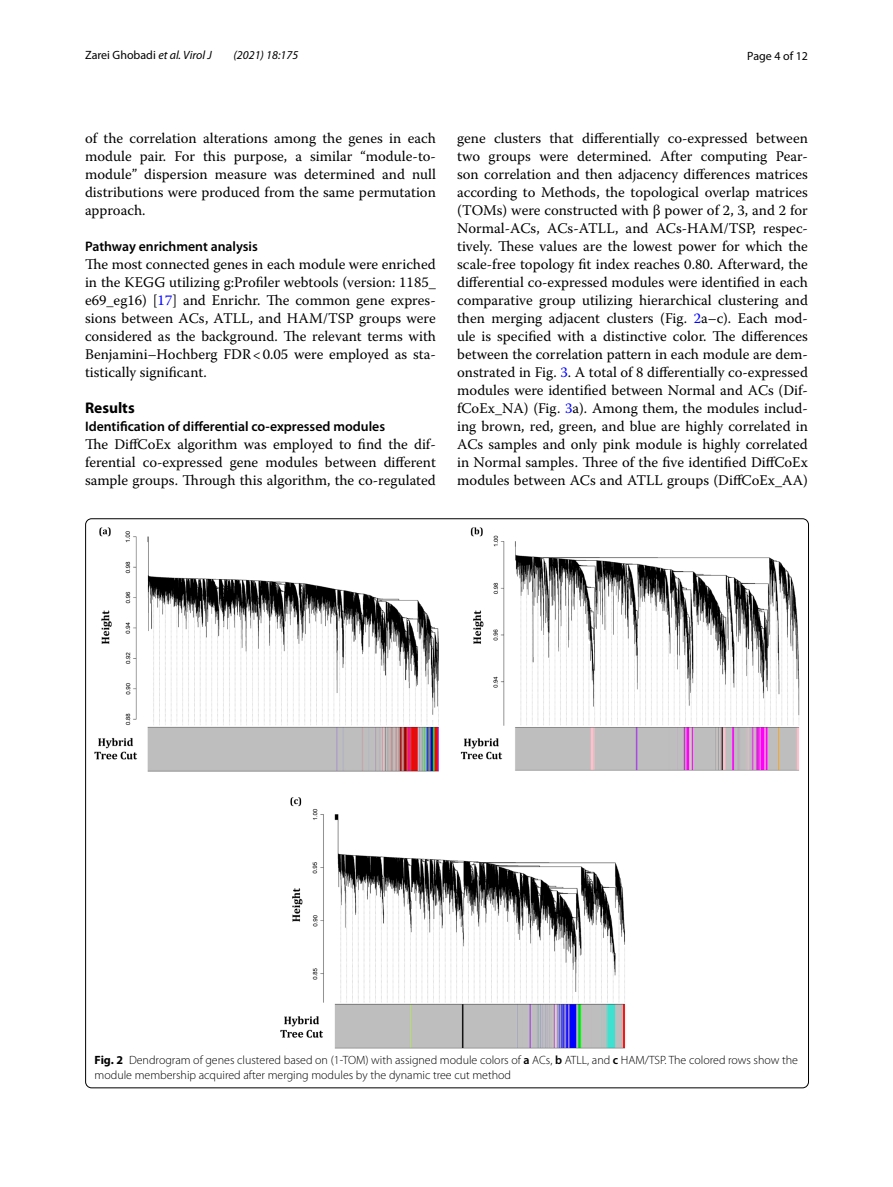
<style>
.page{position:relative;width:893px;height:1187px;background:#fff}
.page>*{position:absolute;margin:0;border:0;box-sizing:border-box;transform-origin:0 0}
.t1{font:700 15.45px "Myriad Pro";color:#000}
.t2{font:14.7px/18px "Warnock Pro";color:#000;text-align:justify}
.t3{font:600 13.8px "Myriad Pro";color:#000}
.t4{font:300 12px/15px "Myriad Pro";color:#000}
.t5{font:12px "Myriad Pro";color:#000}
.t6{font:italic 12px "Myriad Pro";color:#000}
.s1{font-style:italic}
.s2{color:#00f}
.s3{font-weight:700}
.s4{font-weight:600}
</style>
<div class="page">
<img style="left:94px;top:527px;width:706px;height:521px">
<p class="t5" style="left:85px;top:48px;width:128px">Zarei Ghobadi <span class="s1">et al. Virol J</span></p>
<p class="t6" style="left:234px;top:48px;width:66px">(2021) 18:175</p>
<p class="t5" style="left:747px;top:48px;width:62px">Page 4 of 12</p>
<p class="t2" style="left:85px;top:128px;width:352px">of the correlation alterations among the genes in each module pair. For this purpose, a similar “module-to&shy;module” dispersion measure was determined and null distributions were produced from the same permutation approach.</p>
<p class="t3" style="left:85px;top:237px;width:174px">Pathway enrichment analysis</p>
<p class="t2" style="left:85px;top:254px;width:352px">The most connected genes in each module were enriched in the KEGG utilizing g:Profiler webtools (version: 1185_ e69_eg16) [<span class="s2">17</span>] and Enrichr. The common gene expres&shy;sions between ACs, ATLL, and HAM/TSP groups were considered as the background. The relevant terms with Benjamini–Hochberg FDR&lt;0.05 were employed as sta&shy;tistically significant.</p>
<p class="t1" style="left:85px;top:397px;width:51px">Results</p>
<p class="t3" style="left:85px;top:417px;width:302px">Identification of differential co‑expressed modules</p>
<p class="t2" style="left:85px;top:434px;width:352px">The DiffCoEx algorithm was employed to find the dif&shy;ferential co-expressed gene modules between different sample groups. Through this algorithm, the co-regulated</p>
<p class="t2" style="left:457px;top:128px;width:352px">gene clusters that differentially co-expressed between two groups were determined. After computing Pear&shy;son correlation and then adjacency differences matrices according to Methods, the topological overlap matrices (TOMs) were constructed with β power of 2, 3, and 2 for Normal-ACs, ACs-ATLL, and ACs-HAM/TSP, respec&shy;tively. These values are the lowest power for which the scale-free topology fit index reaches 0.80. Afterward, the differential co-expressed modules were identified in each comparative group utilizing hierarchical clustering and then merging adjacent clusters (Fig. <span class="s2">2</span>a–c). Each mod&shy;ule is specified with a distinctive color. The differences between the correlation pattern in each module are dem&shy;onstrated in Fig. <span class="s2">3</span>. A total of 8 differentially co-expressed modules were identified between Normal and ACs (Dif&shy;fCoEx_NA) (Fig. <span class="s2">3</span>a). Among them, the modules includ&shy;ing brown, red, green, and blue are highly correlated in ACs samples and only pink module is highly correlated in Normal samples. Three of the five identified DiffCoEx modules between ACs and ATLL groups (DiffCoEx_AA)</p>
<p class="t4" style="left:95px;top:1052px;width:705px"><span class="s3">Fig. 2</span> Dendrogram of genes clustered based on (1-TOM) with assigned module colors of <span class="s4">a</span> ACs, <span class="s4">b</span> ATLL, and <span class="s4">c</span> HAM/TSP. The colored rows show the module membership acquired after merging modules by the dynamic tree cut method</p>
</div>
